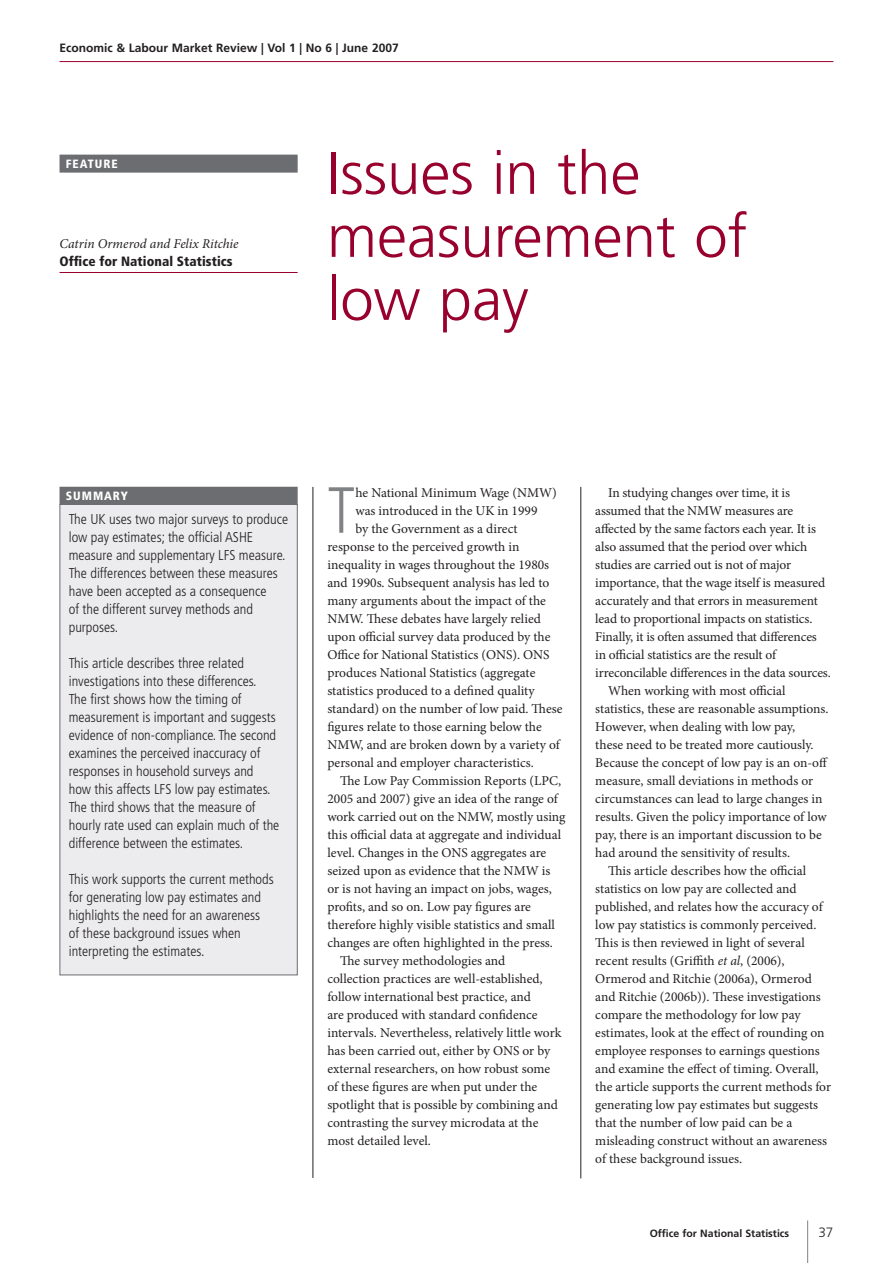
<style>
.page{position:relative;width:893px;height:1263px;background:#fff}
.page>*{position:absolute;margin:0;border:0;box-sizing:border-box;transform-origin:0 0}
.t1{font:300 condensed 65.1px "Frutiger LT Std";color:#808285}
.t2{font:300 60px/63px "Frutiger LT Std";color:#98012d}
.t3{font:300 condensed 14.25px/18px "Frutiger LT Std";color:#231f20}
.t4{font:13.5px "Minion Pro";letter-spacing:-.005em;color:#231f20}
.t5{font:italic 13.5px "Minion Pro";letter-spacing:-.005em;color:#231f20}
.t6{font:900 condensed 13.5px "Frutiger LT Std";letter-spacing:.005em;color:#231f20}
.t7{font:300 13.5px "Frutiger LT Std";color:#231f20}
.t8{font:700 12px "Frutiger LT Std";color:#231f20}
.t9{font:900 condensed 12px "Frutiger LT Std";letter-spacing:.08em;color:#fff}
.t10{font:700 10.5px "Frutiger LT Std";color:#231f20}
.s1{font-style:italic}
</style>
<div class="page">
<hr style="left:60px;top:61px;width:773px;height:1px;background:#98012d">
<hr style="left:807px;top:1220px;width:1px;height:43px;background:#808285">
<div style="left:60px;top:504px;width:237px;height:471px;background:#ececee"></div>
<div style="left:60px;top:504px;width:238px;height:471px;border:1px solid #6c6d70"></div>
<div style="left:60px;top:487px;width:238px;height:18px;background:#6c6d70"></div>
<div style="left:60px;top:155px;width:238px;height:18px;background:#6c6d70"></div>
<hr style="left:60px;top:272px;width:238px;height:1px;background:#98012d">
<hr style="left:580px;top:487px;width:1px;height:691px;background:#231f20">
<hr style="left:313px;top:487px;width:1px;height:691px;background:#231f20">
<p class="t8" style="left:60px;top:40px;width:341px">Economic &amp; Labour Market Review | Vol 1 | No 6 | June 2007</p>
<p class="t9" style="left:66px;top:157px;width:8px">fea</p>
<p class="t9" style="left:88px;top:157px;width:16px">ture</p>
<p class="t5" style="left:60px;top:234px;width:181px">Catrin Ormerod and Felix Ritchie</p>
<p class="t6" style="left:60px;top:253px;width:175px">Office for National Statistics</p>
<h2 class="t2" style="left:327px;top:142px;width:422px">Issues in the measurement of low pay</h2>
<p class="t9" style="left:66px;top:489px;width:63px">SUMMARY</p>
<p class="t3" style="left:69px;top:510px;width:221px">The UK uses two major surveys to produce low pay estimates; the official ASHE measure and supplementary LFS measure.<br>The differences between these measures have been accepted as a consequence<br>of the different survey methods and purposes.</p>
<p class="t3" style="left:69px;top:654px;width:212px">This article describes three related investigations into these differences.<br>The first shows how the timing of measurement is important and suggests evidence of non-compliance. The second examines the perceived inaccuracy of responses in household surveys and how this affects LFS low pay estimates.<br>The third shows that the measure of hourly rate used can explain much of the difference between the estimates.</p>
<p class="t3" style="left:69px;top:870px;width:207px">This work supports the current methods for generating low pay estimates and highlights the need for an awareness of these background issues when interpreting the estimates.</p>
<h1 class="t1" style="left:327px;top:473px;width:29px">T</h1>
<p class="t4" style="left:355px;top:483px;width:203px">he National Minimum Wage (NMW)</p>
<p class="t4" style="left:355px;top:501px;width:184px">was introduced in the UK in 1999</p>
<p class="t4" style="left:355px;top:519px;width:164px">by the Government as a direct</p>
<p class="t4" style="left:327px;top:537px;width:194px">response to the perceived growth in</p>
<p class="t4" style="left:327px;top:555px;width:223px">inequality in wages throughout the 1980s</p>
<p class="t4" style="left:327px;top:573px;width:223px">and 1990s. Subsequent analysis has led to</p>
<p class="t4" style="left:327px;top:591px;width:220px">many arguments about the impact of the</p>
<p class="t4" style="left:327px;top:609px;width:215px">NMW. These debates have largely relied</p>
<p class="t4" style="left:327px;top:627px;width:225px">upon official survey data produced by the</p>
<p class="t4" style="left:327px;top:645px;width:224px">Office for National Statistics (ONS). ONS</p>
<p class="t4" style="left:327px;top:663px;width:209px">produces National Statistics (aggregate</p>
<p class="t4" style="left:327px;top:681px;width:209px">statistics produced to a defined quality</p>
<p class="t4" style="left:327px;top:699px;width:237px">standard) on the number of low paid. These</p>
<p class="t4" style="left:327px;top:717px;width:216px">figures relate to those earning below the</p>
<p class="t4" style="left:327px;top:735px;width:234px">NMW, and are broken down by a variety of</p>
<p class="t4" style="left:327px;top:753px;width:208px">personal and employer characteristics.</p>
<p class="t4" style="left:340px;top:771px;width:222px">The Low Pay Commission Reports (LPC,</p>
<p class="t4" style="left:327px;top:789px;width:232px">2005 and 2007) give an idea of the range of</p>
<p class="t4" style="left:327px;top:807px;width:240px">work carried out on the NMW, mostly using</p>
<p class="t4" style="left:327px;top:825px;width:235px">this official data at aggregate and individual</p>
<p class="t4" style="left:327px;top:843px;width:220px">level. Changes in the ONS aggregates are</p>
<p class="t4" style="left:327px;top:861px;width:224px">seized upon as evidence that the NMW is</p>
<p class="t4" style="left:327px;top:879px;width:226px">or is not having an impact on jobs, wages,</p>
<p class="t4" style="left:327px;top:897px;width:205px">profits, and so on. Low pay figures are</p>
<p class="t4" style="left:327px;top:915px;width:229px">therefore highly visible statistics and small</p>
<p class="t4" style="left:327px;top:933px;width:227px">changes are often highlighted in the press.</p>
<p class="t4" style="left:340px;top:951px;width:167px">The survey methodologies and</p>
<p class="t4" style="left:327px;top:969px;width:217px">collection practices are well-established,</p>
<p class="t4" style="left:327px;top:987px;width:205px">follow international best practice, and</p>
<p class="t4" style="left:327px;top:1005px;width:212px">are produced with standard confidence</p>
<p class="t4" style="left:327px;top:1023px;width:235px">intervals. Nevertheless, relatively little work</p>
<p class="t4" style="left:327px;top:1041px;width:224px">has been carried out, either by ONS or by</p>
<p class="t4" style="left:327px;top:1059px;width:224px">external researchers, on how robust some</p>
<p class="t4" style="left:327px;top:1077px;width:211px">of these figures are when put under the</p>
<p class="t4" style="left:327px;top:1095px;width:232px">spotlight that is possible by combining and</p>
<p class="t4" style="left:327px;top:1113px;width:213px">contrasting the survey microdata at the</p>
<p class="t4" style="left:327px;top:1131px;width:105px">most detailed level.</p>
<p class="t4" style="left:608px;top:483px;width:183px">In studying changes over time, it is</p>
<p class="t4" style="left:595px;top:501px;width:199px">assumed that the NMW measures are</p>
<p class="t4" style="left:595px;top:519px;width:222px">affected by the same factors each year. It is</p>
<p class="t4" style="left:595px;top:537px;width:213px">also assumed that the period over which</p>
<p class="t4" style="left:595px;top:555px;width:197px">studies are carried out is not of major</p>
<p class="t4" style="left:595px;top:573px;width:231px">importance, that the wage itself is measured</p>
<p class="t4" style="left:595px;top:591px;width:224px">accurately and that errors in measurement</p>
<p class="t4" style="left:595px;top:609px;width:219px">lead to proportional impacts on statistics.</p>
<p class="t4" style="left:595px;top:627px;width:223px">Finally, it is often assumed that differences</p>
<p class="t4" style="left:595px;top:645px;width:182px">in official statistics are the result of</p>
<p class="t4" style="left:595px;top:663px;width:237px">irreconcilable differences in the data sources.</p>
<p class="t4" style="left:608px;top:681px;width:179px">When working with most official</p>
<p class="t4" style="left:595px;top:699px;width:235px">statistics, these are reasonable assumptions.</p>
<p class="t4" style="left:595px;top:717px;width:201px">However, when dealing with low pay,</p>
<p class="t4" style="left:595px;top:735px;width:220px">these need to be treated more cautiously.</p>
<p class="t4" style="left:595px;top:753px;width:234px">Because the concept of low pay is an on-off</p>
<p class="t4" style="left:595px;top:771px;width:219px">measure, small deviations in methods or</p>
<p class="t4" style="left:595px;top:789px;width:229px">circumstances can lead to large changes in</p>
<p class="t4" style="left:595px;top:807px;width:233px">results. Given the policy importance of low</p>
<p class="t4" style="left:595px;top:825px;width:228px">pay, there is an important discussion to be</p>
<p class="t4" style="left:595px;top:843px;width:196px">had around the sensitivity of results.</p>
<p class="t4" style="left:608px;top:861px;width:200px">This article describes how the official</p>
<p class="t4" style="left:595px;top:879px;width:203px">statistics on low pay are collected and</p>
<p class="t4" style="left:595px;top:897px;width:229px">published, and relates how the accuracy of</p>
<p class="t4" style="left:595px;top:915px;width:223px">low pay statistics is commonly perceived.</p>
<p class="t4" style="left:595px;top:933px;width:211px">This is then reviewed in light of several</p>
<p class="t4" style="left:595px;top:951px;width:191px">recent results (Griffith <span class="s1">et al</span>, (2006),</p>
<p class="t4" style="left:595px;top:969px;width:218px">Ormerod and Ritchie (2006a), Ormerod</p>
<p class="t4" style="left:595px;top:987px;width:227px">and Ritchie (2006b)). These investigations</p>
<p class="t4" style="left:595px;top:1005px;width:207px">compare the methodology for low pay</p>
<p class="t4" style="left:595px;top:1023px;width:231px">estimates, look at the effect of rounding on</p>
<p class="t4" style="left:595px;top:1041px;width:226px">employee responses to earnings questions</p>
<p class="t4" style="left:595px;top:1059px;width:225px">and examine the effect of timing. Overall,</p>
<p class="t4" style="left:595px;top:1077px;width:237px">the article supports the current methods for</p>
<p class="t4" style="left:595px;top:1095px;width:224px">generating low pay estimates but suggests</p>
<p class="t4" style="left:595px;top:1113px;width:199px">that the number of low paid can be a</p>
<p class="t4" style="left:595px;top:1131px;width:233px">misleading construct without an awareness</p>
<p class="t4" style="left:595px;top:1149px;width:148px">of these background issues.</p>
<p class="t10" style="left:650px;top:1227px;width:141px">Office for National Statistics</p>
<p class="t7" style="left:818px;top:1225px;width:17px">37</p>
</div>
